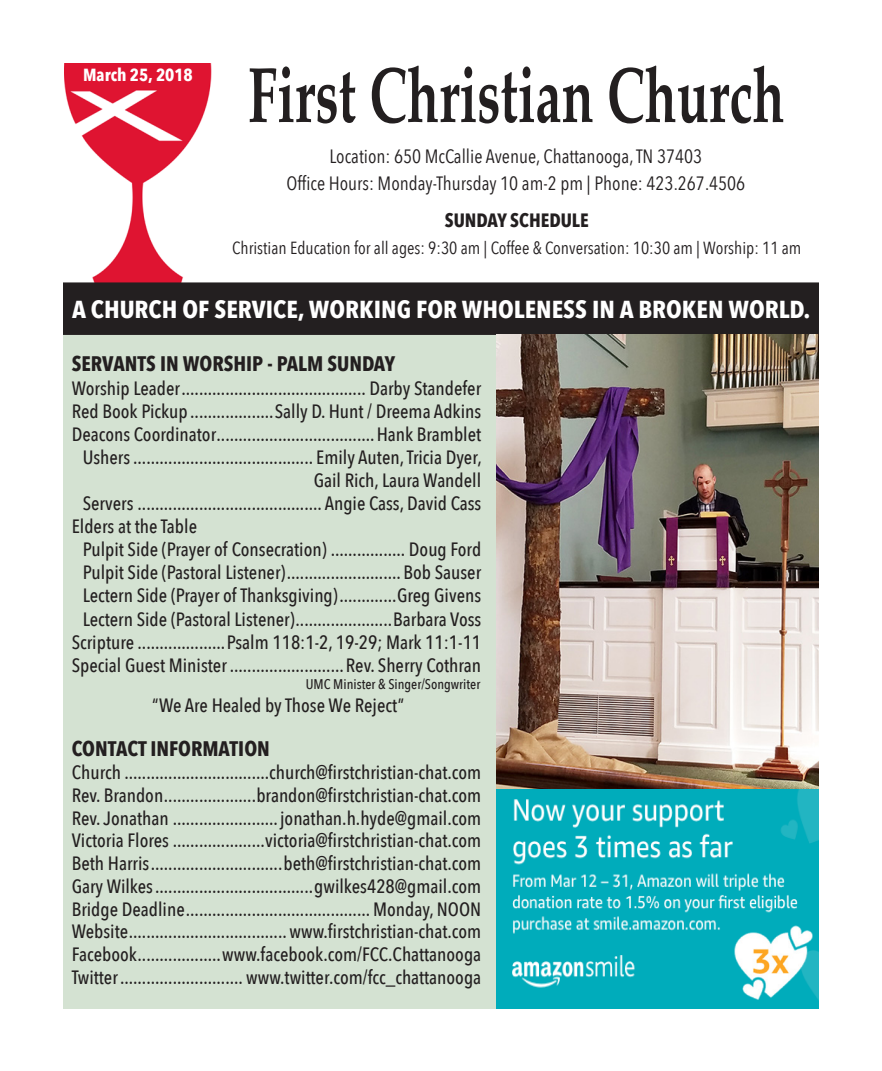
<style>
.page{position:relative;width:882px;height:1071px;background:#fff}
.page>*{position:absolute;margin:0;border:0;box-sizing:border-box;transform-origin:0 0}
.t1{font:700 78.75px "Palatino";color:#231f20;scale:.67 1}
.t2{font:700 24.5px "Avenir Next Condensed";color:#fff;scale:1.05 1}
.t3{font:700 21px "Avenir Next Condensed";color:#231f20}
.t4{font:500 19.25px "Avenir Next Condensed";color:#231f20}
.t5{font:19.25px "Avenir Next Condensed";color:#231f20}
.t6{font:700 19.25px "Avenir Next Condensed";color:#231f20}
.t7{font:17.5px "Avenir Next Condensed";color:#231f20}
.t8{font:700 17.5px "Avenir Next Condensed";color:#fff}
.t9{font:500 14px "Avenir Next Condensed";color:#231f20}
</style>
<div class="page">
<div style="left:63px;top:335px;width:433px;height:673px;background:#d4e2d2"></div>
<img style="left:65px;top:63px;width:147px;height:219px">
<div style="left:63px;top:282px;width:756px;height:53px;background:#231f20"></div>
<img style="left:496px;top:335px;width:323px;height:673px">
<img style="left:722px;top:925px;width:91px;height:83px">
<p class="t8" style="left:83px;top:64px;width:111px">March 25, 2018</p>
<p class="t1" style="left:248px;top:28px;width:802px">First Christian Church</p>
<p class="t5" style="left:330px;top:140px;width:374px">Location: 650 McCallie Avenue, Chattanooga, TN 37403</p>
<p class="t5" style="left:286px;top:166px;width:460px">Office Hours: Monday-Thursday 10 am-2 pm | Phone: 423.267.4506</p>
<p class="t6" style="left:445px;top:209px;width:145px">SUNDAY SCHEDULE</p>
<p class="t7" style="left:232px;top:233px;width:571px">Christian Education for all ages: 9:30 am | Coffee &amp; Conversation: 10:30 am | Worship: 11 am</p>
<p class="t2" style="left:72px;top:295px;width:705px">A CHURCH OF SERVICE, WORKING FOR WHOLENESS IN A BROKEN WORLD.</p>
<p class="t3" style="left:72px;top:351px;width:325px">SERVANTS IN WORSHIP - PALM SUNDAY</p>
<p class="t4" style="left:72px;top:376px;width:411px">Worship Leader.......................................... Darby Standefer</p>
<p class="t4" style="left:72px;top:399px;width:411px">Red Book Pickup ...................Sally D. Hunt / Dreema Adkins</p>
<p class="t4" style="left:72px;top:422px;width:411px">Deacons Coordinator....................................Hank Bramblet</p>
<p class="t4" style="left:83px;top:446px;width:401px">Ushers......................................... Emily Auten, Tricia Dyer,</p>
<p class="t4" style="left:314px;top:469px;width:169px">Gail Rich, Laura Wandell</p>
<p class="t4" style="left:83px;top:492px;width:400px">Servers .......................................... Angie Cass, David Cass</p>
<p class="t4" style="left:72px;top:515px;width:127px">Elders at the Table</p>
<p class="t4" style="left:83px;top:538px;width:400px">Pulpit Side (Prayer of Consecration) ................. Doug Ford</p>
<p class="t4" style="left:83px;top:561px;width:400px">Pulpit Side (Pastoral Listener).......................... Bob Sauser</p>
<p class="t4" style="left:83px;top:584px;width:400px">Lectern Side (Prayer of Thanksgiving).............Greg Givens</p>
<p class="t4" style="left:83px;top:607px;width:400px">Lectern Side (Pastoral Listener)......................Barbara Voss</p>
<p class="t4" style="left:72px;top:630px;width:411px">Scripture ....................Psalm 118:1-2, 19-29; Mark 11:1-11</p>
<p class="t4" style="left:72px;top:653px;width:411px">Special Guest Minister ..........................Rev. Sherry Cothran</p>
<p class="t9" style="left:306px;top:676px;width:176px">UMC Minister &amp; Singer/Songwriter</p>
<p class="t4" style="left:152px;top:694px;width:253px">“We Are Healed by Those We Reject”</p>
<p class="t3" style="left:72px;top:736px;width:200px">CONTACT INFORMATION</p>
<p class="t4" style="left:72px;top:761px;width:411px">Church .................................church@firstchristian-chat.com</p>
<p class="t4" style="left:72px;top:784px;width:411px">Rev. Brandon.....................brandon@firstchristian-chat.com</p>
<p class="t4" style="left:72px;top:806px;width:411px">Rev. Jonathan ........................jonathan.h.hyde@gmail.com</p>
<p class="t4" style="left:72px;top:829px;width:411px">Victoria Flores .....................victoria@firstchristian-chat.com</p>
<p class="t4" style="left:72px;top:852px;width:411px">Beth Harris..............................beth@firstchristian-chat.com</p>
<p class="t4" style="left:72px;top:875px;width:411px">Gary Wilkes....................................gwilkes428@gmail.com</p>
<p class="t4" style="left:72px;top:897px;width:411px">Bridge Deadline.......................................... Monday, NOON</p>
<p class="t4" style="left:72px;top:920px;width:411px">Website....................................www.firstchristian-chat.com</p>
<p class="t4" style="left:72px;top:943px;width:411px">Facebook...................www.facebook.com/FCC.Chattanooga</p>
<p class="t4" style="left:72px;top:966px;width:411px">Twitter............................ www.twitter.com/fcc_chattanooga</p>
</div>
